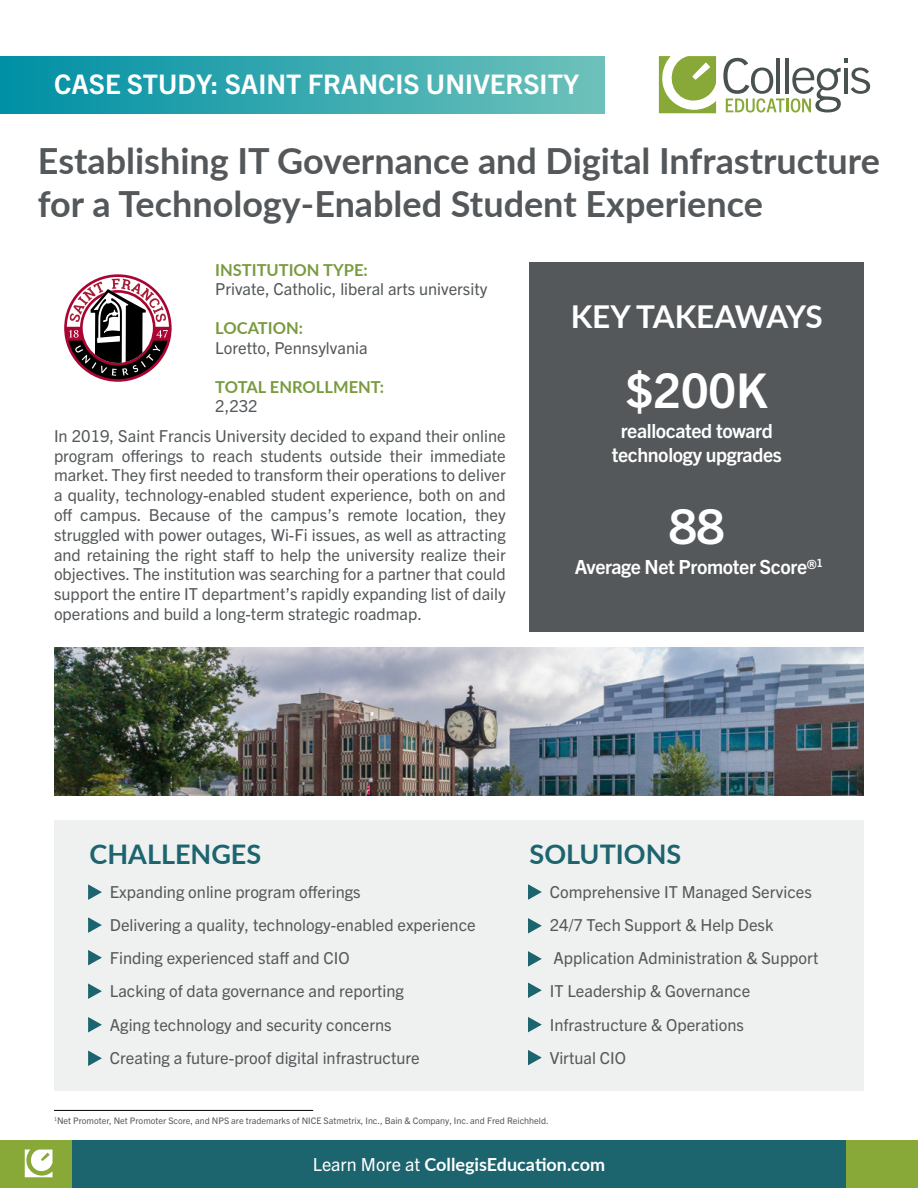
<style>
.page{position:relative;width:918px;height:1188px;background:#fff}
.page>*{position:absolute;margin:0;border:0;box-sizing:border-box;transform-origin:0 0}
.t1{font:700 48px "Trade Gothic Next LT Pro";color:#fff}
.t2{font:700 36px/43.2px "Lato";color:#54585a}
.t3{font:700 31.5px "Lato";letter-spacing:-.015em;color:#fff}
.t4{font:700 27px "Trade Gothic Next LT Pro";color:#fff}
.t5{font:700 27px "Lato";color:#1c646e}
.t6{font:700 19.5px/23.4px "Trade Gothic Next LT Pro";letter-spacing:-.02em;color:#fff;text-align:center}
.t7{font:700 18px "Lato";color:#fff}
.t8{font:16.5px/19.8px "Trade Gothic Next LT Pro";color:#54585a;text-align:justify}
.t9{font:700 16.5px "Lato";color:#799b3e}
.t10{font:9px "Trade Gothic Next LT Pro";color:#54585a}
.s1{font-weight:700}
.s2{font-family:"Trade Gothic Next LT Pro";font-weight:400}
</style>
<div class="page">
<div style="left:0;top:1140px;width:918px;height:48px;background:#88a937"></div>
<div style="left:72px;top:1140px;width:774px;height:48px;background:#1c646e"></div>
<svg style="left:25px;top:1150px;width:27px;height:27px"></svg>
<svg style="left:723px;top:58px;width:147px;height:55px"></svg>
<svg style="left:659px;top:56px;width:57px;height:57px"></svg>
<div style="left:0;top:56px;width:605px;height:57px;background:linear-gradient(to right,#0090a5,#6ec2ba)"></div>
<svg style="left:64px;top:274px;width:108px;height:108px"></svg>
<div style="left:54px;top:821px;width:810px;height:270px;background:#eff0f0"></div>
<img style="left:54px;top:647px;width:810px;height:149px">
<div style="left:530px;top:262px;width:334px;height:370px;background:#54585a"></div>
<svg style="left:88px;top:884px;width:14px;height:16px"></svg>
<svg style="left:88px;top:917px;width:14px;height:16px"></svg>
<svg style="left:88px;top:950px;width:14px;height:16px"></svg>
<svg style="left:88px;top:983px;width:14px;height:16px"></svg>
<svg style="left:88px;top:1017px;width:14px;height:16px"></svg>
<svg style="left:88px;top:1050px;width:14px;height:16px"></svg>
<svg style="left:528px;top:884px;width:14px;height:16px"></svg>
<svg style="left:528px;top:918px;width:14px;height:16px"></svg>
<svg style="left:528px;top:951px;width:14px;height:16px"></svg>
<svg style="left:528px;top:982px;width:14px;height:16px"></svg>
<svg style="left:528px;top:1017px;width:14px;height:16px"></svg>
<svg style="left:528px;top:1050px;width:14px;height:16px"></svg>
<hr style="left:54px;top:1110px;width:259px;height:1px;background:#000">
<h3 class="t4" style="left:54px;top:65px;width:527px">CASE STUDY: SAINT FRANCIS UNIVERSITY</h3>
<h2 class="t2" style="left:38px;top:138px;width:844px">Establishing IT Governance and Digital Infrastructure for a Technology-Enabled Student Experience</h2>
<p class="t9" style="left:215px;top:258px;width:154px">INSTITUTION TYPE:</p>
<p class="t8" style="left:215px;top:278px;width:274px">Private, Catholic, liberal arts university</p>
<p class="t9" style="left:215px;top:316px;width:89px">LOCATION:</p>
<p class="t8" style="left:215px;top:337px;width:154px">Loretto, Pennsylvania</p>
<p class="t9" style="left:215px;top:375px;width:170px">TOTAL ENROLLMENT:</p>
<p class="t8" style="left:215px;top:395px;width:44px">2,232</p>
<p class="t8" style="left:54px;top:425px;width:453px">In 2019, Saint Francis University decided to expand their online program offerings to reach students outside their immediate market. They first needed to transform their operations to deliver a quality, technology-enabled student experience, both on and off campus. Because of the campus’s remote location, they struggled with power outages, Wi-Fi issues, as well as attracting and retaining the right staff to help the university realize their objectives. The institution was searching for a partner that could support the entire IT department’s rapidly expanding list of daily operations and build a long-term strategic roadmap.</p>
<h3 class="t3" style="left:571px;top:293px;width:254px">KEY TAKEAWAYS</h3>
<h1 class="t1" style="left:626px;top:357px;width:143px">$200K</h1>
<p class="t6" style="left:612px;top:418px;width:171px">reallocated toward technology upgrades</p>
<h1 class="t1" style="left:669px;top:493px;width:57px">88</h1>
<p class="t6" style="left:575px;top:554px;width:250px">Average Net Promoter Score®<sup>1</sup></p>
<h3 class="t5" style="left:90px;top:835px;width:173px">CHALLENGES</h3>
<p class="t8" style="left:90px;top:881px;width:273px"><span class="s1">•</span> Expanding online program offerings</p>
<p class="t8" style="left:90px;top:914px;width:388px"><span class="s1">•</span> Delivering a quality, technology-enabled experience</p>
<p class="t8" style="left:90px;top:947px;width:262px"><span class="s1">•</span> Finding experienced staff and CIO</p>
<p class="t8" style="left:90px;top:980px;width:316px"><span class="s1">•</span> Lacking of data governance and reporting</p>
<p class="t8" style="left:90px;top:1014px;width:304px"><span class="s1">•</span> Aging technology and security concerns</p>
<p class="t8" style="left:90px;top:1047px;width:332px"><span class="s1">•</span> Creating a future-proof digital infrastructure</p>
<h3 class="t5" style="left:530px;top:835px;width:153px">SOLUTIONS</h3>
<p class="t8" style="left:530px;top:881px;width:284px"><span class="s1">•</span> Comprehensive IT Managed Services</p>
<p class="t8" style="left:530px;top:914px;width:245px"><span class="s1">•</span> 24/7 Tech Support &amp; Help Desk</p>
<p class="t8" style="left:530px;top:947px;width:290px"><span class="s1">•</span> Application Administration &amp; Support</p>
<p class="t8" style="left:530px;top:980px;width:222px"><span class="s1">•</span> IT Leadership &amp; Governance</p>
<p class="t8" style="left:530px;top:1014px;width:216px"><span class="s1">•</span> Infrastructure &amp; Operations</p>
<p class="t8" style="left:530px;top:1047px;width:98px"><span class="s1">•</span> Virtual CIO</p>
<p class="t10" style="left:54px;top:1114px;width:496px"><sup>1</sup>Net Promoter, Net Promoter Score, and NPS are trademarks of NICE Satmetrix, Inc., Bain &amp; Company, Inc. and Fred Reichheld.</p>
<p class="t7" style="left:313px;top:1151px;width:294px"><span class="s2">Learn More at</span> CollegisEducation.com</p>
</div>
